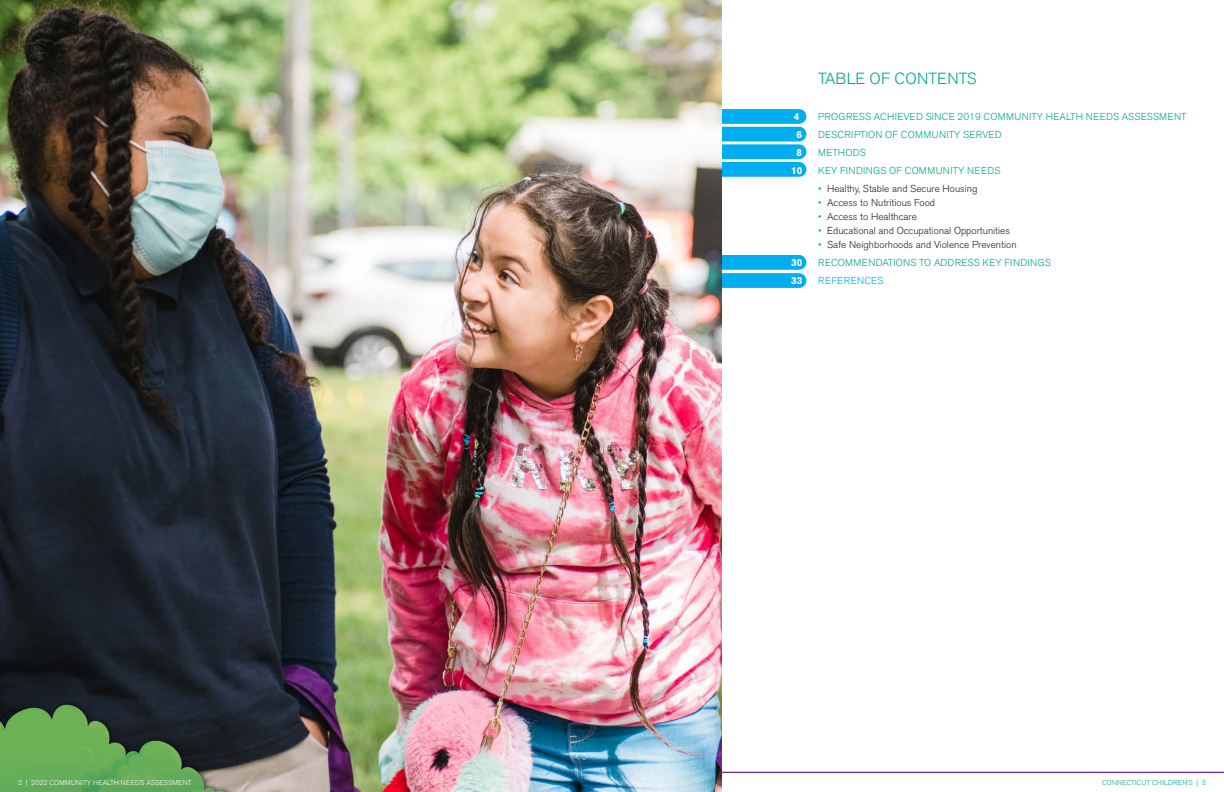
<style>
.page{position:relative;width:1224px;height:792px;background:#fff}
.page>*{position:absolute;margin:0;border:0;box-sizing:border-box;transform-origin:0 0}
.t1{font:300 16px "Akzidenz Grotesk BE";color:#00a786}
.t2{font:300 10px "Akzidenz Grotesk BE";letter-spacing:.02em;color:#00a786}
.t3{font:300 10px "Akzidenz Grotesk BE";color:#231f20}
.t4{font:300 10px "Akzidenz Grotesk BE";letter-spacing:.04em;color:#00aeef}
.t5{font:700 10px "Akzidenz Grotesk BE";color:#fff}
.t6{font:300 7px "Akzidenz Grotesk BE";letter-spacing:.02em;color:#fff}
.t7{font:300 7px "Akzidenz Grotesk BE";letter-spacing:.02em;color:#00a786}
.s1{color:#00a786}
</style>
<div class="page">
<div style="left:612px;top:109px;width:194px;height:15px;background:#00aeef;border-radius:7px"></div>
<div style="left:612px;top:127px;width:194px;height:14px;background:#00aeef;border-radius:7px"></div>
<div style="left:612px;top:144px;width:194px;height:15px;background:#00aeef;border-radius:7px"></div>
<div style="left:612px;top:162px;width:194px;height:15px;background:#00aeef;border-radius:7px"></div>
<div style="left:612px;top:255px;width:194px;height:15px;background:#00aeef;border-radius:7px"></div>
<div style="left:612px;top:273px;width:194px;height:15px;background:#00aeef;border-radius:7px"></div>
<img style="left:0;top:0;width:721px;height:792px">
<hr style="left:720px;top:772px;width:504px;height:1px;background:#7b2991">
<img style="left:0;top:696px;width:249px;height:96px">
<p class="t6" style="left:18px;top:778px;width:175px">2 | 2022 COMMUNITY HEALTH NEEDS ASSESSMENT</p>
<p class="t1" style="left:818px;top:69px;width:160px">TABLE OF CONTENTS</p>
<p class="t5" style="left:794px;top:111px;width:7px">4</p>
<p class="t2" style="left:818px;top:111px;width:370px">PROGRESS ACHIEVED SINCE 2019 COMMUNITY HEALTH NEEDS ASSESSMENT</p>
<p class="t5" style="left:797px;top:129px;width:7px">6</p>
<p class="t2" style="left:818px;top:129px;width:185px">DESCRIPTION OF COMMUNITY SERVED</p>
<p class="t5" style="left:797px;top:147px;width:7px">8</p>
<p class="t2" style="left:818px;top:147px;width:49px">METHODS</p>
<p class="t5" style="left:791px;top:165px;width:13px">10</p>
<p class="t2" style="left:818px;top:165px;width:184px">KEY FINDINGS OF COMMUNITY NEEDS</p>
<p class="t3" style="left:818px;top:183px;width:161px"><span class="s1">•</span> Healthy, Stable and Secure Housing</p>
<p class="t3" style="left:818px;top:197px;width:118px"><span class="s1">•</span> Access to Nutritious Food</p>
<p class="t3" style="left:818px;top:211px;width:100px"><span class="s1">•</span> Access to Healthcare</p>
<p class="t3" style="left:818px;top:225px;width:193px"><span class="s1">•</span> Educational and Occupational Opportunities</p>
<p class="t3" style="left:818px;top:239px;width:200px"><span class="s1">•</span> Safe Neighborhoods and Violence Prevention</p>
<p class="t5" style="left:791px;top:257px;width:13px">30</p>
<p class="t2" style="left:818px;top:257px;width:234px">RECOMMENDATIONS TO ADDRESS KEY FINDINGS</p>
<p class="t5" style="left:791px;top:275px;width:13px">33</p>
<p class="t4" style="left:818px;top:275px;width:67px">REFERENCES</p>
<p class="t7" style="left:1102px;top:778px;width:105px">CONNECTICUT CHILDREN’S | 3</p>
</div>
